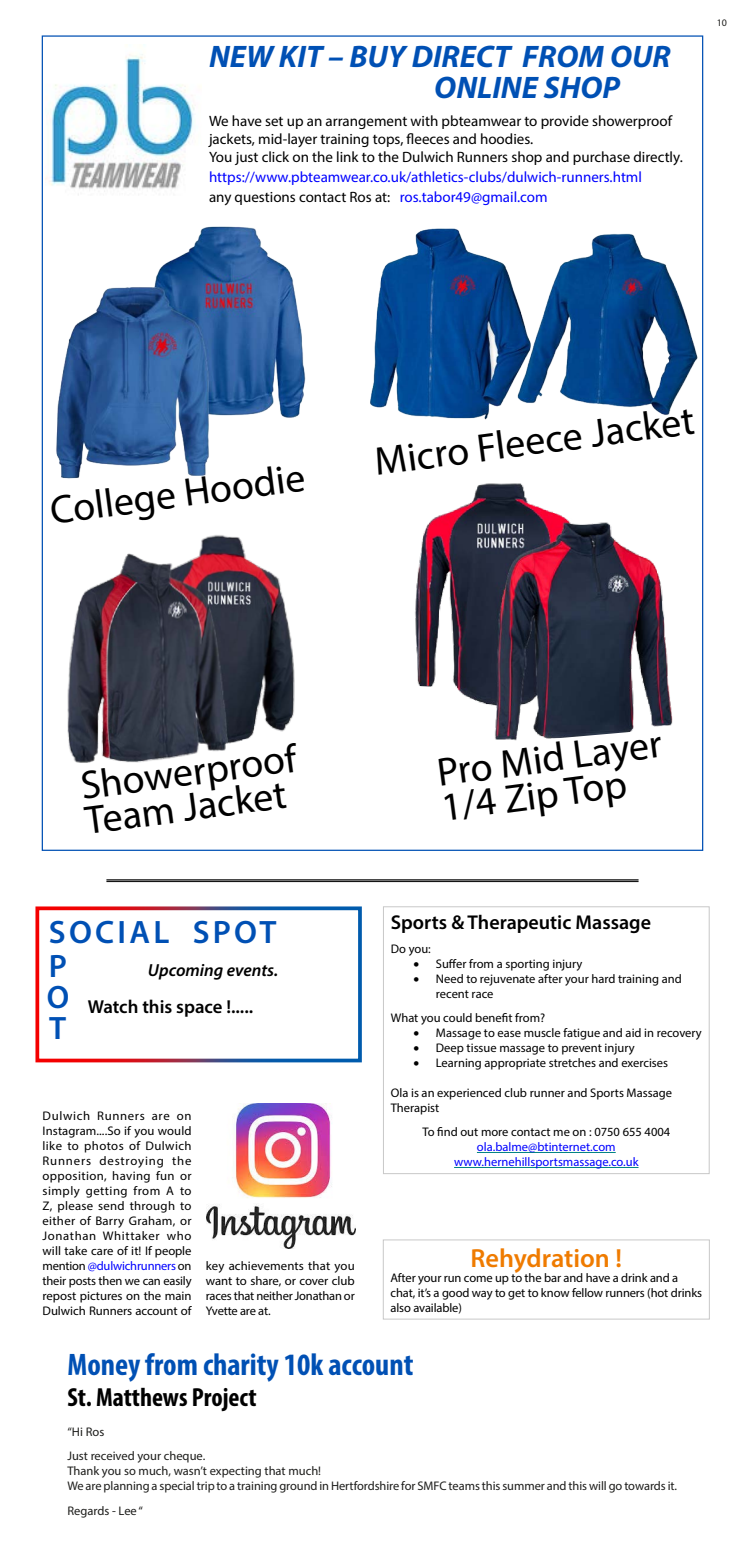
<style>
.page{position:relative;width:745px;height:1558px;background:#fff}
.page>*{position:absolute;margin:0;border:0;box-sizing:border-box;transform-origin:0 0}
.t1{font:40px/35px "Myriad Pro";color:#000}
.t2{font:600 32.5px/31.2px "Myriad Pro";letter-spacing:.1em;color:#0050b4;text-align:justify}
.t3{font:italic 700 31.25px/31.2px "Myriad Pro";color:#0050b4}
.t4{font:700 condensed 31.25px "Myriad Pro";color:#0050b4}
.t5{font:700 condensed 26.25px "Myriad Pro";color:#000}
.t6{font:600 26.25px "Myriad Pro";color:#ef7b00}
.t7{font:600 20px "Myriad Pro";color:#000}
.t8{font:600 18.75px "Myriad Pro";color:#000}
.t9{font:italic 600 17.5px "Myriad Pro";color:#000}
.t10{font:15px/18px "Myriad Pro";color:#000}
.t11{font:15px/20px "Myriad Pro";color:#00f}
.t12{font:12.5px/15px "Myriad Pro";color:#000}
.t13{font:12.5px/24px "Myriad Pro";letter-spacing:-.005em;color:#1d1d1b}
.t14{font:12.5px/15px "Myriad Pro";color:#00f;text-align:center}
.t15{font:10px "Myriad Pro";color:#1d1d1b}
.s1{color:#000}
.s2{color:#00f}
</style>
<div class="page">
<img style="left:45px;top:54px;width:149px;height:141px">
<img style="left:415px;top:483px;width:258px;height:258px">
<img style="left:67px;top:535px;width:228px;height:228px">
<img style="left:56px;top:226px;width:250px;height:253px">
<img style="left:370px;top:228px;width:141px;height:192px">
<img style="left:511px;top:233px;width:186px;height:182px">
<div style="left:35px;top:906px;width:326px;height:156px;border:4px solid #fff"></div>
<hr style="left:476px;top:1152px;width:139px;height:1px;background:#028284">
<hr style="left:454px;top:1167px;width:184px;height:1px;background:#028284">
<div style="left:383px;top:906px;width:326px;height:268px;border:1px solid #c8c8c8"></div>
<div style="left:383px;top:1240px;width:326px;height:79px;border:1px solid #c8c8c8"></div>
<img style="left:206px;top:1104px;width:149px;height:144px">
<hr style="left:106px;top:879px;width:532px;height:1px;background:#000">
<hr style="left:106px;top:881px;width:532px;height:1px;background:#000">
<h3 class="t3" style="left:434px;top:39px;width:238px;text-indent:-225px">NEW KIT – BUY DIRECT FROM OUR<br>ONLINE SHOP</h3>
<p class="t10" style="left:209px;top:112px;width:475px">We have set up an arrangement with pbteamwear to provide showerproof jackets, mid-layer training tops, fleeces and hoodies.<br>You just click on the link to the Dulwich Runners shop and purchase directly.</p>
<p class="t11" style="left:209px;top:167px;width:434px">https://www.pbteamwear.co.uk/athletics-clubs/dulwich-runners.html <span class="s1">any questions contact Ros at:</span> ros.tabor49@gmail.com</p>
<p class="t15" style="left:716px;top:16px;width:12px">10</p>
<h1 class="t1" style="left:48px;top:492px;width:258px;rotate:-7deg">College Hoodie</h1>
<h1 class="t1" style="left:372px;top:443px;width:323px;rotate:-7deg">Micro Fleece Jacket</h1>
<h1 class="t1" style="left:79px;top:767px;width:218px;rotate:-7deg">Showerproof<br>Team Jacket</h1>
<h1 class="t1" style="left:435px;top:754px;width:228px;rotate:-7deg">Pro Mid Layer<br>1/4 Zip Top</h1>
<h2 class="t2" style="left:49px;top:916px;width:229px">SOCIAL SPOT</h2>
<h3 class="t9" style="left:148px;top:959px;width:132px">Upcoming events.</h3>
<h2 class="t2" style="left:47px;top:949px;width:24px">P O T</h2>
<h3 class="t8" style="left:88px;top:995px;width:167px">Watch this space !.....</h3>
<p class="t12" style="left:43px;top:1108px;width:150px;text-align:justify">Dulwich Runners are on Instagram....So if you would like to photos of Dulwich Runners destroying the opposition, having fun or simply getting from A to Z, please send through to either of Barry Graham, or Jonathan Whittaker who will take care of it! If people mention <span class="s2">@dulwichrunners</span> on their posts then we can easily repost pictures on the main Dulwich Runners account of</p>
<p class="t12" style="left:206px;top:1258px;width:150px;text-align:justify">key achievements that you want to share, or cover club races that neither Jonathan or Yvette are at.</p>
<h3 class="t7" style="left:390px;top:910px;width:261px">Sports &amp; Therapeutic Massage</h3>
<p class="t12" style="left:390px;top:941px;width:41px">Do you:</p>
<p class="t12" style="left:413px;top:956px;width:170px">• Suffer from a sporting injury</p>
<p class="t12" style="left:435px;top:971px;width:247px;text-indent:-22px">• Need to rejuvenate after your hard training and recent race</p>
<p class="t12" style="left:390px;top:1010px;width:156px">What you could benefit from?</p>
<p class="t12" style="left:413px;top:1025px;width:290px">• Massage to ease muscle fatigue and aid in recovery</p>
<p class="t12" style="left:413px;top:1040px;width:223px">• Deep tissue massage to prevent injury</p>
<p class="t12" style="left:413px;top:1055px;width:256px">• Learning appropriate stretches and exercises</p>
<p class="t12" style="left:390px;top:1085px;width:282px">Ola is an experienced club runner and Sports Massage<br>Therapist</p>
<p class="t12" style="left:422px;top:1124px;width:249px">To find out more contact me on : 0750 655 4004</p>
<p class="t14" style="left:454px;top:1139px;width:186px">ola.balme@btinternet.com www.hernehillsportsmassage.co.uk</p>
<h3 class="t6" style="left:470px;top:1241px;width:153px">Rehydration !</h3>
<p class="t12" style="left:390px;top:1270px;width:313px">After your run come up to the bar and have a drink and a chat, it’s a good way to get to know fellow runners (hot drinks also available)</p>
<h3 class="t4" style="left:67px;top:1344px;width:347px">Money from charity 10k account</h3>
<h3 class="t5" style="left:67px;top:1381px;width:191px">St. Matthews Project</h3>
<p class="t13" style="left:67px;top:1419px;width:139px">“Hi Ros<br>Just received your cheque.</p>
<p class="t13" style="left:67px;top:1463px;width:610px;line-height:15px">Thank you so much, wasn’t expecting that much!<br>We are planning a special trip to a training ground in Hertfordshire for SMFC teams this summer and this will go towards it.</p>
<p class="t13" style="left:67px;top:1499px;width:77px">Regards - Lee “</p>
</div>
